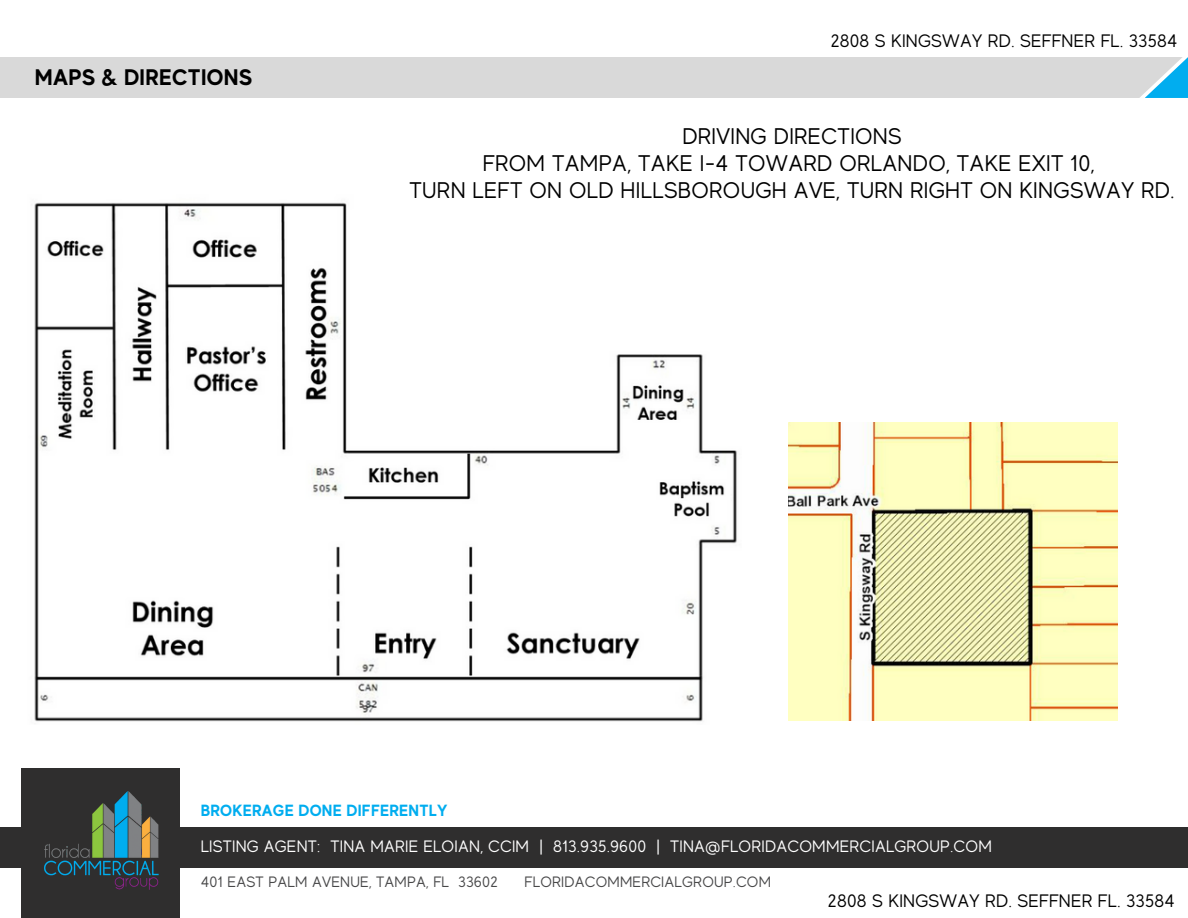
<style>
.page{position:relative;width:1188px;height:918px;background:#fff}
.page>*{position:absolute;margin:0;border:0;box-sizing:border-box;transform-origin:0 0}
.t1{font:22.65px/26.8px "MADE Evolve Sans";letter-spacing:.015em;color:#000;text-align:center}
.t2{font:700 22.5px "MADE Evolve Sans";letter-spacing:.02em;color:#000}
.t3{font:18px "MADE Evolve Sans";letter-spacing:.015em;color:#000}
.t4{font:16.5px "MADE Evolve Sans";letter-spacing:.015em;color:#fff}
.t5{font:700 16.2px "MADE Evolve Sans";letter-spacing:.015em;color:#00adef}
.t6{font:15px "MADE Evolve Sans";letter-spacing:.015em;color:#484849}
</style>
<div class="page">
<div style="left:22px;top:768px;width:158px;height:150px;background:#2f2e2e"></div>
<div style="left:0;top:828px;width:1188px;height:40px;background:#2f2e2e"></div>
<img style="left:44px;top:791px;width:115px;height:99px">
<div style="left:0;top:58px;width:1184px;height:40px;background:#d9d9d9"></div>
<svg style="left:1139px;top:57px;width:6px;height:41px"></svg>
<svg style="left:1145px;top:57px;width:43px;height:41px"></svg>
<img style="left:789px;top:423px;width:328px;height:298px">
<img style="left:34px;top:202px;width:703px;height:520px">
<h4 class="t2" style="left:35px;top:64px;width:219px">MAPS &amp; DIRECTIONS</h4>
<p class="t3" style="left:831px;top:31px;width:348px">2808 S KINGSWAY RD. SEFFNER FL. 33584</p>
<h3 class="t1" style="left:409px;top:123px;width:767px">DRIVING DIRECTIONS<br>FROM TAMPA, TAKE I-4 TOWARD ORLANDO, TAKE EXIT 10,<br>TURN LEFT ON OLD HILLSBOROUGH AVE, TURN RIGHT ON KINGSWAY RD.</h3>
<h2 class="t5" style="left:201px;top:801px;width:248px">BROKERAGE DONE DIFFERENTLY</h2>
<h1 class="t4" style="left:201px;top:837px;width:793px">LISTING AGENT: TINA MARIE ELOIAN, CCIM | 813.935.9600 | TINA@FLORIDACOMMERCIALGROUP.COM</h1>
<p class="t6" style="left:201px;top:874px;width:298px">401 EAST PALM AVENUE, TAMPA, FL 33602</p>
<p class="t6" style="left:525px;top:874px;width:248px">FLORIDACOMMERCIALGROUP.COM</p>
<h3 class="t3" style="left:828px;top:891px;width:348px">2808 S KINGSWAY RD. SEFFNER FL. 33584</h3>
</div>
